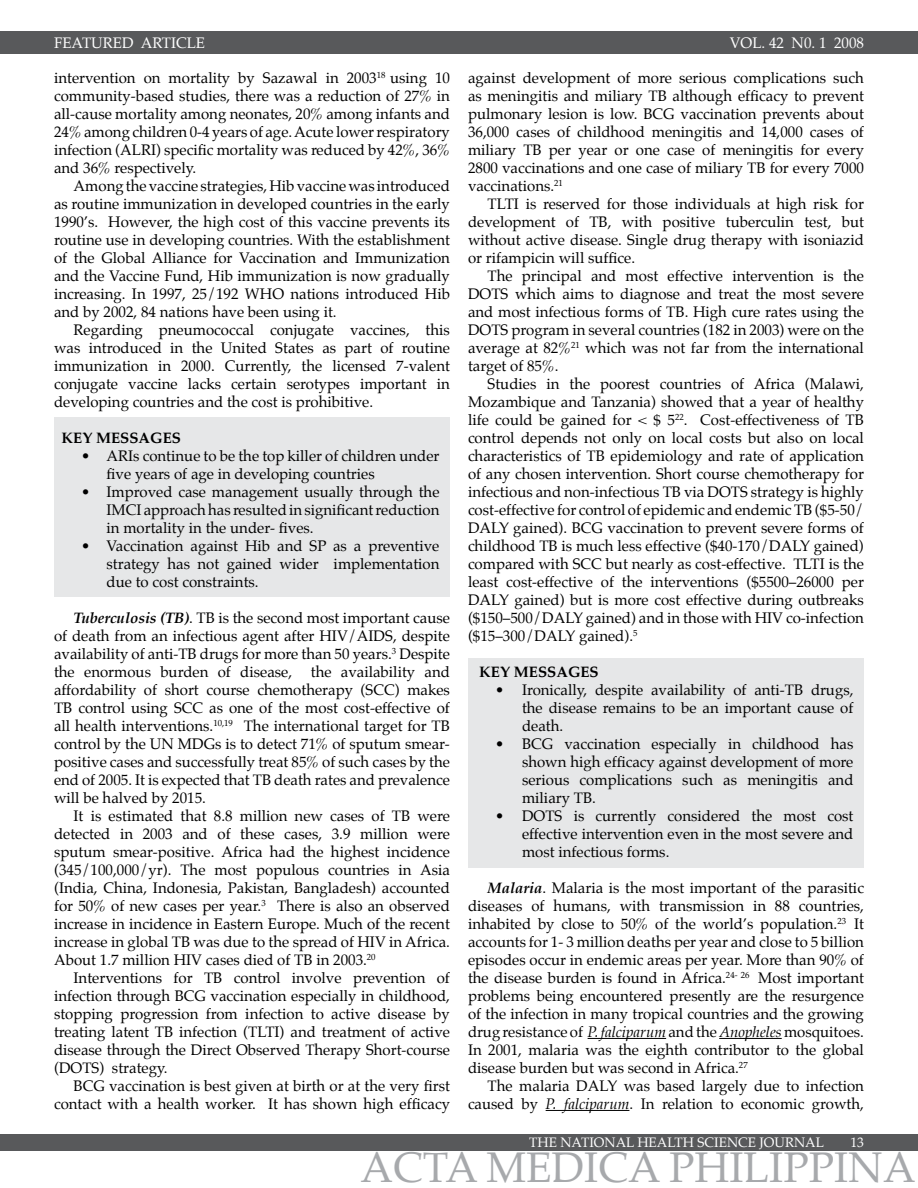
<style>
.page{position:relative;width:918px;height:1188px;background:#fff}
.page>*{position:absolute;margin:0;border:0;box-sizing:border-box;transform-origin:0 0}
.t1{font:42px "Palatino";color:#a7a9ac}
.t2{font:15px/18px "Palatino";color:#000;text-align:justify}
.t3{font:15px "Palatino";color:#fff}
.t4{font:700 15px "Palatino";color:#000}
.t5{font:13.5px "Palatino";color:#fff}
.s1{font-weight:700;font-style:italic}
.s2{font-style:italic}
</style>
<div class="page">
<div style="left:0;top:1134px;width:918px;height:16px;background:#58595b"></div>
<div style="left:0;top:31px;width:918px;height:23px;background:#58595b"></div>
<div style="left:468px;top:658px;width:396px;height:210px;background:#e6e7e8"></div>
<div style="left:54px;top:417px;width:396px;height:180px;background:#e6e7e8"></div>
<hr style="left:588px;top:1038px;width:78px;height:1px;background:#000">
<hr style="left:719px;top:1038px;width:63px;height:1px;background:#000">
<hr style="left:546px;top:1110px;width:83px;height:1px;background:#000">
<p class="t3" style="left:54px;top:30px;width:153px">FEATURED ARTICLE</p>
<p class="t2" style="left:54px;top:69px;width:397px">intervention on mortality by Sazawal in 2003<sup>18</sup> using 10 community-based studies, there was a reduction of 27% in all-cause mortality among neonates, 20% among infants and 24% among children 0-4 years of age. Acute lower respiratory infection (ALRI) specific mortality was reduced by 42%, 36% and 36% respectively.</p>
<p class="t2" style="left:54px;top:177px;width:397px;text-indent:20px">Among the vaccine strategies, Hib vaccine was introduced as routine immunization in developed countries in the early 1990’s. However, the high cost of this vaccine prevents its routine use in developing countries. With the establishment of the Global Alliance for Vaccination and Immunization and the Vaccine Fund, Hib immunization is now gradually increasing. In 1997, 25/192 WHO nations introduced Hib and by 2002, 84 nations have been using it.</p>
<p class="t2" style="left:54px;top:321px;width:397px;text-indent:20px">Regarding pneumococcal conjugate vaccines, this was introduced in the United States as part of routine immunization in 2000. Currently, the licensed 7-valent conjugate vaccine lacks certain serotypes important in developing countries and the cost is prohibitive.</p>
<p class="t4" style="left:62px;top:425px;width:121px">KEY MESSAGES</p>
<p class="t2" style="left:107px;top:447px;width:335px;text-indent:-25px">• ARIs continue to be the top killer of children under five years of age in developing countries</p>
<p class="t2" style="left:107px;top:483px;width:334px;text-indent:-26px">• Improved case management usually through the IMCI approach has resulted in significant reduction in mortality in the under- fives.</p>
<p class="t2" style="left:107px;top:537px;width:335px;text-indent:-26px">• Vaccination against Hib and SP as a preventive strategy has not gained wider implementation due to cost constraints.</p>
<p class="t2" style="left:54px;top:609px;width:397px;text-indent:20px"><span class="s1">Tuberculosis (TB)</span>. TB is the second most important cause of death from an infectious agent after HIV/AIDS, despite availability of anti-TB drugs for more than 50 years.<sup>3</sup> Despite the enormous burden of disease, the availability and affordability of short course chemotherapy (SCC) makes TB control using SCC as one of the most cost-effective of all health interventions.<sup>10,19</sup> The international target for TB control by the UN MDGs is to detect 71% of sputum smear&shy;positive cases and successfully treat 85% of such cases by the end of 2005. It is expected that TB death rates and prevalence will be halved by 2015.</p>
<p class="t2" style="left:54px;top:807px;width:397px;text-indent:20px">It is estimated that 8.8 million new cases of TB were detected in 2003 and of these cases, 3.9 million were sputum smear-positive. Africa had the highest incidence (345/100,000/yr). The most populous countries in Asia (India, China, Indonesia, Pakistan, Bangladesh) accounted for 50% of new cases per year.<sup>3</sup> There is also an observed increase in incidence in Eastern Europe. Much of the recent increase in global TB was due to the spread of HIV in Africa.<br>About 1.7 million HIV cases died of TB in 2003.<sup>20</sup></p>
<p class="t2" style="left:54px;top:969px;width:397px;text-indent:20px">Interventions for TB control involve prevention of infection through BCG vaccination especially in childhood, stopping progression from infection to active disease by treating latent TB infection (TLTI) and treatment of active disease through the Direct Observed Therapy Short-course (DOTS) strategy.</p>
<p class="t2" style="left:54px;top:1077px;width:397px;text-align:right">BCG vaccination is best given at birth or at the very first contact with a health worker. It has shown high efficacy</p>
<p class="t3" style="left:730px;top:31px;width:136px">VOL. 42 N0. 1 2008</p>
<p class="t2" style="left:468px;top:69px;width:398px">against development of more serious complications such as meningitis and miliary TB although efficacy to prevent pulmonary lesion is low. BCG vaccination prevents about 36,000 cases of childhood meningitis and 14,000 cases of miliary TB per year or one case of meningitis for every 2800 vaccinations and one case of miliary TB for every 7000 vaccinations.<sup>21</sup></p>
<p class="t2" style="left:468px;top:195px;width:398px;text-indent:20px">TLTI is reserved for those individuals at high risk for development of TB, with positive tuberculin test, but without active disease. Single drug therapy with isoniazid or rifampicin will suffice.</p>
<p class="t2" style="left:468px;top:267px;width:398px;text-indent:20px">The principal and most effective intervention is the DOTS which aims to diagnose and treat the most severe and most infectious forms of TB. High cure rates using the DOTS program in several countries (182 in 2003) were on the average at 82%<sup>21</sup> which was not far from the international target of 85%.</p>
<p class="t2" style="left:468px;top:375px;width:398px;text-indent:20px">Studies in the poorest countries of Africa (Malawi, Mozambique and Tanzania) showed that a year of healthy life could be gained for &lt; $ 5<sup>22</sup>. Cost-effectiveness of TB control depends not only on local costs but also on local characteristics of TB epidemiology and rate of application of any chosen intervention. Short course chemotherapy for infectious and non-infectious TB via DOTS strategy is highly cost-effective for control of epidemic and endemic TB ($5-50/ DALY gained). BCG vaccination to prevent severe forms of childhood TB is much less effective ($40-170/DALY gained) compared with SCC but nearly as cost-effective. TLTI is the least cost-effective of the interventions ($5500–26000 per DALY gained) but is more cost effective during outbreaks ($150–500/DALY gained) and in those with HIV co-infection ($15–300/DALY gained).<sup>5</sup></p>
<p class="t4" style="left:479px;top:659px;width:121px">KEY MESSAGES</p>
<p class="t2" style="left:522px;top:681px;width:333px;text-indent:-27px">• Ironically, despite availability of anti-TB drugs, the disease remains to be an important cause of death.</p>
<p class="t2" style="left:522px;top:735px;width:333px;text-indent:-27px">• BCG vaccination especially in childhood has shown high efficacy against development of more serious complications such as meningitis and miliary TB.</p>
<p class="t2" style="left:522px;top:807px;width:333px;text-indent:-27px">• DOTS is currently considered the most cost effective intervention even in the most severe and most infectious forms.</p>
<p class="t2" style="left:468px;top:879px;width:398px;text-indent:20px"><span class="s1">Malaria</span>. Malaria is the most important of the parasitic diseases of humans, with transmission in 88 countries, inhabited by close to 50% of the world’s population.<sup>23</sup> It accounts for 1- 3 million deaths per year and close to 5 billion episodes occur in endemic areas per year. More than 90% of the disease burden is found in Africa.<sup>24-</sup> <sup>26</sup> Most important problems being encountered presently are the resurgence of the infection in many tropical countries and the growing drug resistance of <span class="s2">P. falciparum</span> and the <span class="s2">Anopheles</span> mosquitoes.<br>In 2001, malaria was the eighth contributor to the global disease burden but was second in Africa.<sup>27</sup></p>
<p class="t2" style="left:468px;top:1077px;width:397px;text-align:right">The malaria DALY was based largely due to infection caused by <span class="s2">P. falciparum</span>. In relation to economic growth,</p>
<p class="t5" style="left:850px;top:1131px;width:15px">13</p>
<p class="t5" style="left:529px;top:1131px;width:296px">THE NATIONAL HEALTH SCIENCE JOURNAL</p>
<h1 class="t1" style="left:360px;top:1133px;width:557px">ACTA MEDICA PHILIPPINA</h1>
</div>
